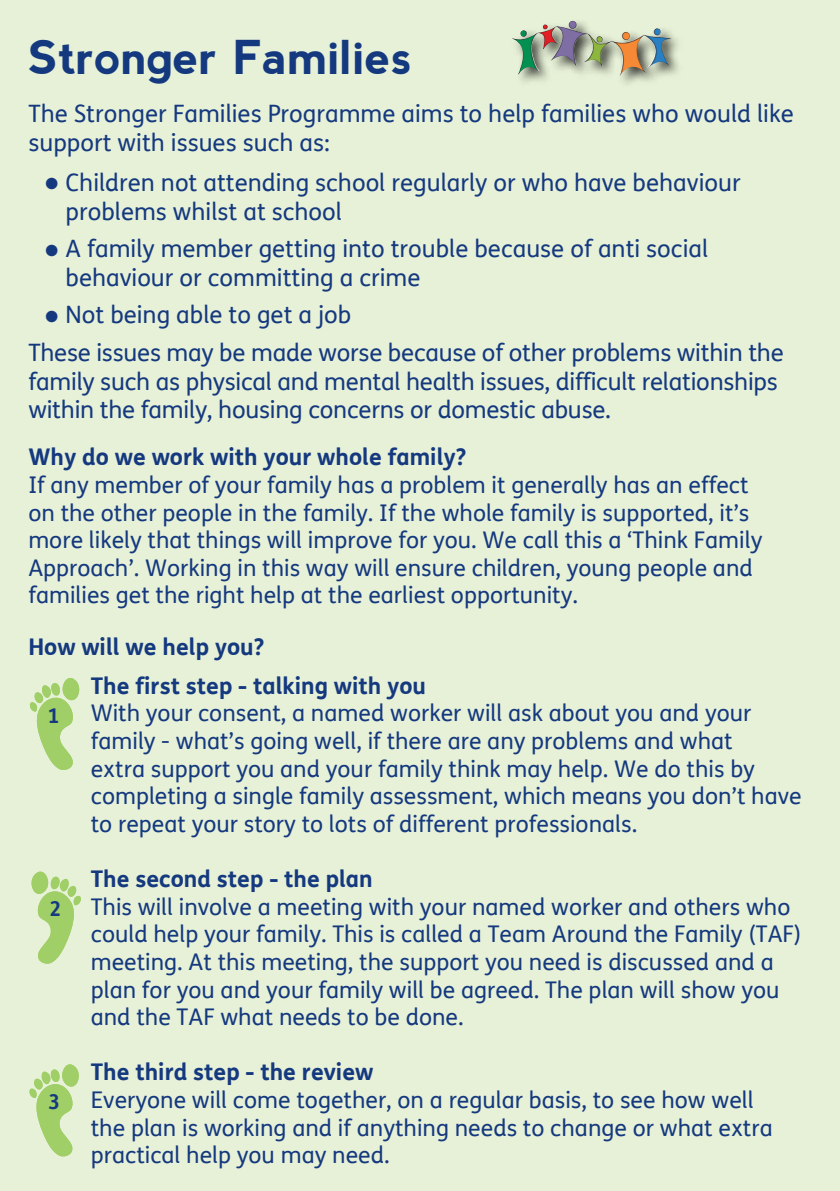
<style>
.page{position:relative;width:840px;height:1191px;background:#fff}
.page>*{position:absolute;margin:0;border:0;box-sizing:border-box;transform-origin:0 0}
.t1{font:700 46.6px "nevis";color:#15397f}
.t2{font:24px/28.8px "FS Me";color:#15397f}
.t3{font:23px/27.6px "FS Me";color:#15397f}
.t4{font:700 23px/39px "FS Me";color:#15397f}
.t5{font:700 20.4px "FS Me";color:#15397f}
</style>
<div class="page">
<div style="left:0;top:0;width:839px;height:1191px;background:#e7f1d7"></div>
<svg style="left:30px;top:678px;width:50px;height:92px"></svg>
<svg style="left:31px;top:871px;width:50px;height:93px"></svg>
<svg style="left:29px;top:1064px;width:50px;height:92px"></svg>
<div style="left:510px;top:18px;width:175px;height:72px;background:#000;opacity:.75"></div>
<img style="left:511px;top:21px;width:145px;height:55px">
<h1 class="t1" style="left:28px;top:31px;width:385px">Stronger Families</h1>
<p class="t2" style="left:28px;top:100px;width:766px">The Stronger Families Programme aims to help families who would like support with issues such as:</p>
<p class="t2" style="left:65px;top:169px;width:676px;text-indent:-20px">● Children not attending school regularly or who have behaviour problems whilst at school</p>
<p class="t2" style="left:65px;top:235px;width:643px;text-indent:-20px">● A family member getting into trouble because of anti social behaviour or committing a crime</p>
<p class="t2" style="left:28px;top:297px;width:756px;line-height:37.2px;text-indent:17px">● Not being able to get a job<br>These issues may be made worse because of other problems within the</p>
<p class="t2" style="left:28px;top:367px;width:750px">family such as physical and mental health issues, difficult relationships within the family, housing concerns or domestic abuse.</p>
<p class="t4" style="left:28px;top:438px;width:439px">Why do we work with your whole family?</p>
<p class="t3" style="left:28px;top:471px;width:735px">If any member of your family has a problem it generally has an effect on the other people in the family. If the whole family is supported, it’s more likely that things will improve for you. We call this a ‘Think Family Approach’. Working in this way will ensure children, young people and families get the right help at the earliest opportunity.</p>
<p class="t4" style="left:91px;top:627px;width:336px;text-indent:-62px">How will we help you?<br>The first step - talking with you</p>
<p class="t3" style="left:91px;top:700px;width:712px">With your consent, a named worker will ask about you and your family - what’s going well, if there are any problems and what<br>extra support you and your family think may help. We do this by completing a single family assessment, which means you don’t have to repeat your story to lots of different professionals.</p>
<p class="t4" style="left:91px;top:859px;width:283px">The second step - the plan</p>
<p class="t3" style="left:91px;top:893px;width:711px">This will involve a meeting with your named worker and others who could help your family. This is called a Team Around the Family (TAF) meeting. At this meeting, the support you need is discussed and a plan for you and your family will be agreed. The plan will show you and the TAF what needs to be done.</p>
<p class="t4" style="left:91px;top:1052px;width:284px">The third step - the review</p>
<p class="t3" style="left:91px;top:1086px;width:683px">Everyone will come together, on a regular basis, to see how well the plan is working and if anything needs to change or what extra practical help you may need.</p>
<p class="t5" style="left:48px;top:702px;width:14px">1</p>
<p class="t5" style="left:49px;top:896px;width:14px">2</p>
<p class="t5" style="left:48px;top:1088px;width:14px">3</p>
</div>
